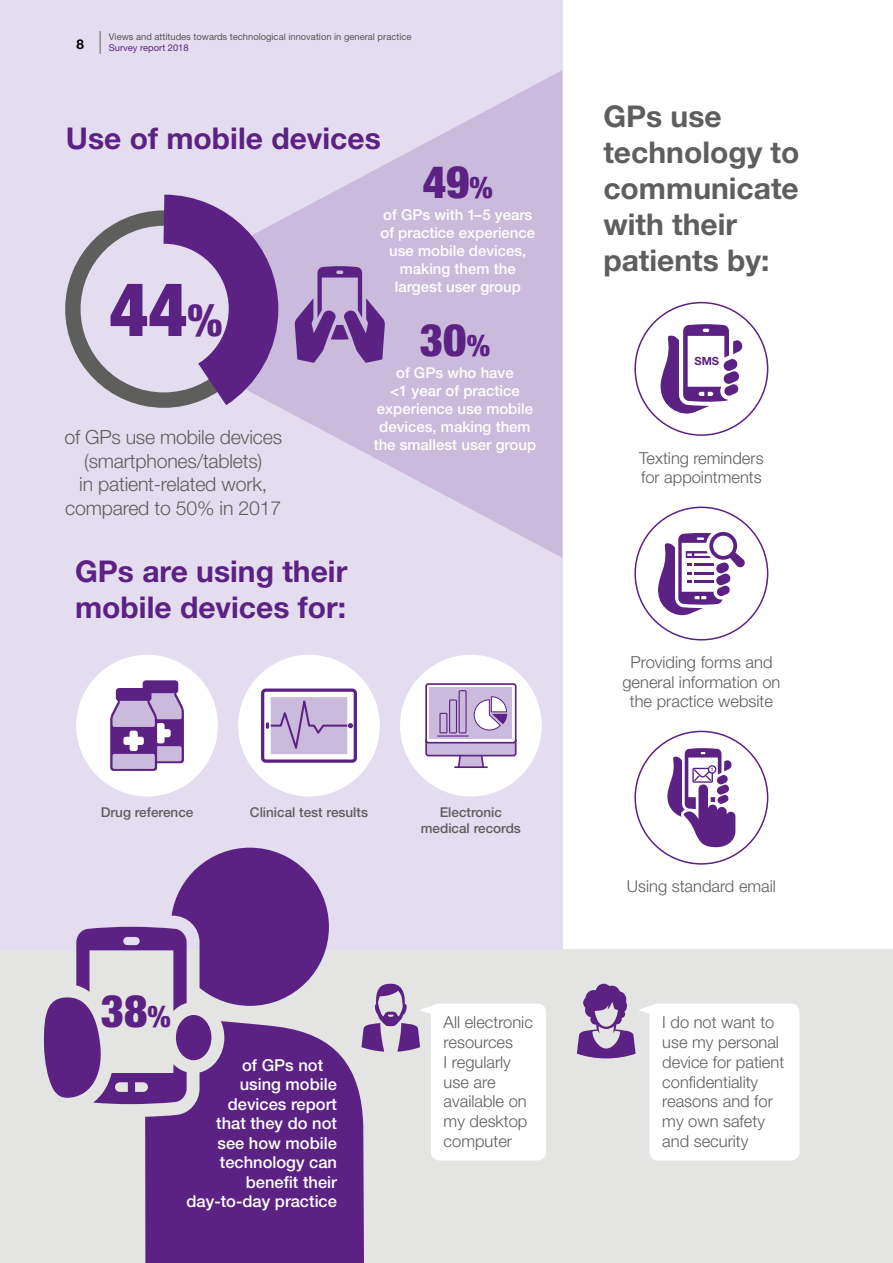
<style>
.page{position:relative;width:893px;height:1263px;background:#fff}
.page>*{position:absolute;margin:0;border:0;box-sizing:border-box;transform-origin:0 0}
.t1{font:900 condensed 75px "Helvetica Neue LT Std";color:#5b2183}
.t2{font:900 condensed 45px "Helvetica Neue LT Std";color:#5b2183}
.t3{font:700 30px/36px "Helvetica Neue LT Std";color:#5b2183}
.t4{font:700 30px/36px "Helvetica Neue LT Std";color:#5e5e5d}
.t5{font:300 19.5px/23.4px "Helvetica Neue LT";letter-spacing:-.01em;color:#5e5e5d;text-align:center}
.t6{font:300 16.5px/19.8px "Helvetica Neue LT Std";color:#5e5e5d}
.t7{font:500 16.5px "Helvetica Neue LT Std";color:#fff}
.t8{font:500 15px/18px "Helvetica Neue LT Std";color:#fff;text-align:center}
.t9{font:500 13.5px/16.2px "Helvetica Neue LT Std";color:#5e5e5d;text-align:center}
.t10{font:700 13.5px "Helvetica Neue LT Std";color:#000}
.t11{font:700 11.25px "Helvetica Neue LT Std";color:#5b2183}
.t12{font:9.3px "Helvetica Neue LT Std";color:#565655}
.t13{font:9.3px "Helvetica Neue LT Std";color:#5b2183}
.t14{font:700 4.8px "Helvetica Neue LT Std";color:#5b2183}
.s1{font-size:45px}
.s2{font-size:30px}
</style>
<div class="page">
<div style="left:0;top:950px;width:893px;height:313px;background:#e4e4e3"></div>
<div style="left:0;top:0;width:562px;height:950px;background:#e4ddef"></div>
<svg style="left:100px;top:31px;width:1px;height:23px"></svg>
<svg style="left:658px;top:532px;width:87px;height:83px"></svg>
<svg style="left:667px;top:748px;width:68px;height:99px"></svg>
<svg style="left:708px;top:766px;width:8px;height:7px"></svg>
<div style="left:708px;top:765px;width:8px;height:9px;border:1px solid #5b2183;border-radius:50%"></div>
<svg style="left:660px;top:324px;width:83px;height:90px"></svg>
<svg style="left:104px;top:70px;width:458px;height:488px;fill:#cabadc"></svg>
<div style="left:65px;top:210px;width:198px;height:198px;border:15px solid #5e5e5d;border-radius:50%"></div>
<svg style="left:108px;top:167px;width:198px;height:292px"></svg>
<div style="left:99px;top:244px;width:130px;height:129px;background:#e4ddef;border-radius:50%"></div>
<svg style="left:294px;top:266px;width:91px;height:97px;background:#9876b4"></svg>
<div style="left:76px;top:655px;width:142px;height:141px;background:#fff;border-radius:50%"></div>
<svg style="left:110px;top:680px;width:74px;height:91px"></svg>
<div style="left:238px;top:655px;width:142px;height:141px;background:#fff;border-radius:50%"></div>
<div style="left:261px;top:688px;width:96px;height:75px;border:3px solid #5b2183;border-radius:3px"></div>
<svg style="left:266px;top:691px;width:87px;height:64px"></svg>
<div style="left:400px;top:655px;width:142px;height:141px;background:#fff;border-radius:50%"></div>
<div style="left:425px;top:683px;width:91px;height:60px;border:2px solid #5b2183;border-radius:2px"></div>
<div style="left:430px;top:687px;width:82px;height:52px;background:#cabadc"></div>
<svg style="left:425px;top:690px;width:92px;height:78px"></svg>
<hr style="left:438px;top:735px;width:30px;height:1px;background:#5b2183">
<div style="left:145px;top:1045px;width:219px;height:218px;background:#5b2183"></div>
<svg style="left:44px;top:848px;width:285px;height:256px"></svg>
<div style="left:176px;top:1015px;width:35px;height:45px;background:#5b2183;border-radius:50%"></div>
<div style="left:431px;top:1003px;width:115px;height:157px;background:#fff;border-radius:9px"></div>
<div style="left:649px;top:1003px;width:150px;height:157px;background:#fff;border-radius:9px"></div>
<svg style="left:577px;top:984px;width:81px;height:74px"></svg>
<svg style="left:361px;top:983px;width:78px;height:69px"></svg>
<p class="t10" style="left:77px;top:36px;width:9px">8</p>
<p class="t12" style="left:109px;top:31px;width:304px">Views and attitudes towards technological innovation in general practice</p>
<p class="t13" style="left:109px;top:43px;width:81px">Survey report 2018</p>
<h3 class="t3" style="left:66px;top:120px;width:316px">Use of mobile devices</h3>
<h1 class="t1" style="left:109px;top:263px;width:115px">44<span class="s1">%</span></h1>
<p class="t5" style="left:64px;top:425px;width:219px">of GPs use mobile devices (smartphones/tablets)<br>in patient-related work, compared to 50% in 2017</p>
<h3 class="t3" style="left:75px;top:553px;width:274px">GPs are using their mobile devices for:</h3>
<h2 class="t2" style="left:423px;top:154px;width:72px">49<span class="s2">%</span></h2>
<p class="t8" style="left:380px;top:205px;width:156px">of GPs with 1–5 years of practice experience use mobile devices, making them the largest user group</p>
<h2 class="t2" style="left:420px;top:312px;width:72px">30<span class="s2">%</span></h2>
<p class="t8" style="left:374px;top:363px;width:164px">of GPs who have<br>&lt;1 year of practice experience use mobile devices, making them the smallest user group</p>
<p class="t9" style="left:101px;top:804px;width:94px">Drug reference</p>
<p class="t9" style="left:250px;top:804px;width:120px">Clinical test results</p>
<p class="t9" style="left:421px;top:804px;width:102px">Electronic medical records</p>
<h3 class="t4" style="left:603px;top:98px;width:198px">GPs use technology to communicate with their patients by:</h3>
<p class="t11" style="left:694px;top:354px;width:26px">SMS</p>
<p class="t6" style="left:639px;top:447px;width:126px">Texting reminders for appointments</p>
<p class="t6" style="left:622px;top:652px;width:160px;text-align:center">Providing forms and general information on the practice website</p>
<p class="t14" style="left:711px;top:766px;width:4px">1</p>
<p class="t6" style="left:627px;top:876px;width:151px">Using standard email</p>
<h2 class="t2" style="left:101px;top:984px;width:72px">38<span class="s2">%</span></h2>
<p class="t7" style="left:242px;top:1055px;width:82px">of GPs not</p>
<p class="t7" style="left:240px;top:1075px;width:99px">using mobile</p>
<p class="t7" style="left:228px;top:1094px;width:111px">devices report</p>
<p class="t7" style="left:216px;top:1114px;width:122px">that they do not</p>
<p class="t7" style="left:217px;top:1133px;width:121px">see how mobile</p>
<p class="t7" style="left:220px;top:1153px;width:119px">technology can</p>
<p class="t7" style="left:246px;top:1172px;width:93px">benefit their</p>
<p class="t7" style="left:187px;top:1192px;width:152px">day-to-day practice</p>
<p class="t6" style="left:444px;top:1012px;width:91px">All electronic resources<br>I regularly use are available on my desktop computer</p>
<p class="t6" style="left:662px;top:1012px;width:123px">I do not want to use my personal device for patient confidentiality reasons and for my own safety and security</p>
</div>
